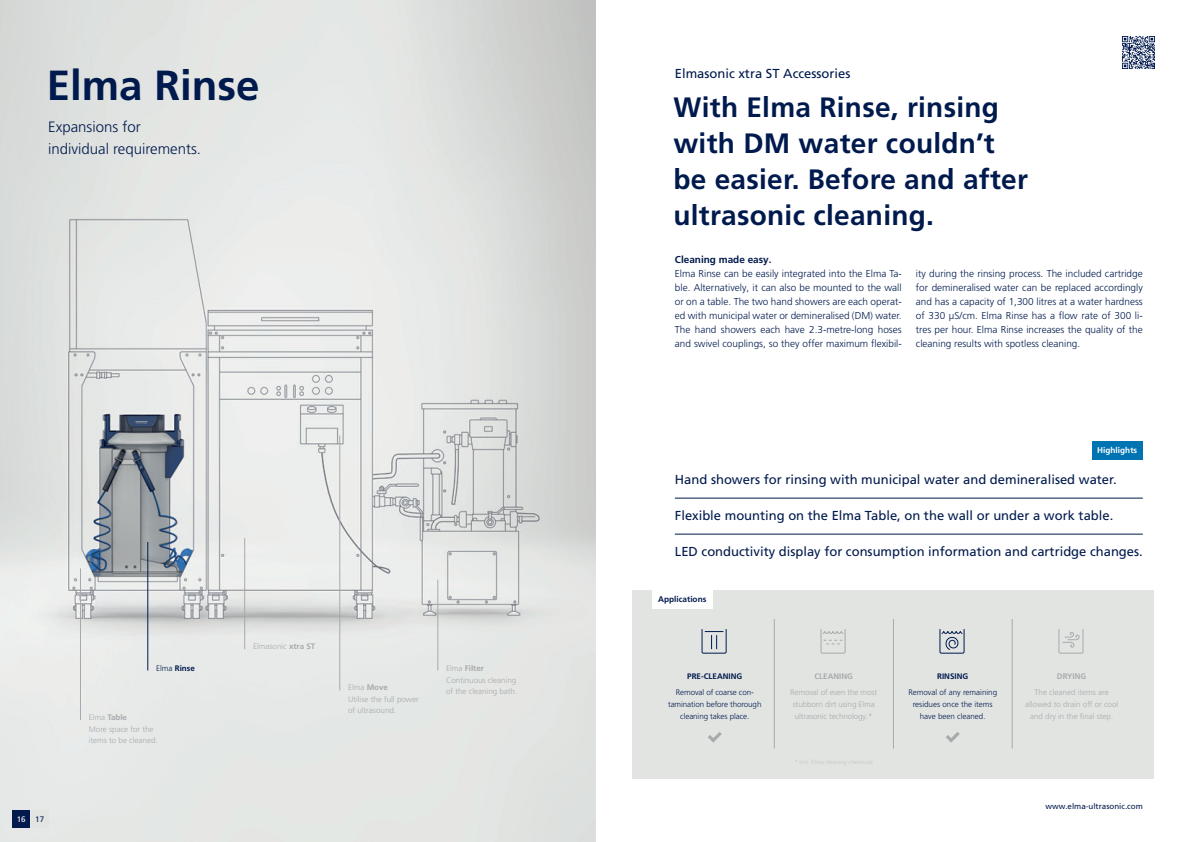
<style>
.page{position:relative;width:1191px;height:842px;background:#fff}
.page>*{position:absolute;margin:0;border:0;box-sizing:border-box;transform-origin:0 0}
.t1{font:700 42.1px "Frutiger LT Pro";color:#001a4d}
.t2{font:700 28px/36px "Frutiger LT Pro";letter-spacing:.01em;color:#001a4d}
.t3{font:300 15px/22px "Frutiger LT Pro";color:#001a4d}
.t4{font:13px "Frutiger LT Pro";color:#001a4d}
.t5{font:300 10px/14px "Frutiger LT Pro";color:#001a4d;text-align:justify}
.t6{font:700 10px "Frutiger LT Pro";color:#001a4d}
.t7{font:700 8.2px "Frutiger LT Pro";color:#001a4d}
.t8{font:700 8.2px "Frutiger LT Pro";color:#fff}
.t9{font:300 8px/12px "Frutiger LT Pro";letter-spacing:-.01em;color:#a8abac;text-align:center}
.t10{font:300 8px/11px "Frutiger LT Pro";color:#a8a9ad}
.t11{font:300 8px/12px "Frutiger LT Pro";letter-spacing:-.01em;color:#001a4d;text-align:center}
.t12{font:700 8px "Frutiger LT Pro";color:#001a4d}
.t13{font:8px "Frutiger LT Pro";color:#001a4d}
.t14{font:700 8px "Frutiger LT Pro";color:#a8a9ad}
.t15{font:700 8px "Frutiger LT Pro";color:#a8abac}
.t16{font:8px "Frutiger LT Pro";color:#fff}
.s1{color:#001a4d}
.s2{font-weight:300}
.s3{font-weight:700}
</style>
<div class="page">
<img style="left:0;top:0;width:595px;height:842px">
<hr style="left:148px;top:542px;width:1px;height:128px;background:#001a4d">
<hr style="left:80px;top:568px;width:1px;height:152px;background:#a8a9ad">
<hr style="left:244px;top:538px;width:1px;height:111px;background:#a8a9ad">
<hr style="left:339px;top:436px;width:1px;height:254px;background:#a8a9ad">
<div style="left:13px;top:811px;width:17px;height:17px;background:#001a4d"></div>
<div style="left:31px;top:811px;width:17px;height:17px;background:#e2e4e2"></div>
<hr style="left:675px;top:498px;width:467px;height:1px;background:#001a4d">
<hr style="left:675px;top:534px;width:467px;height:1px;background:#001a4d">
<div style="left:1092px;top:441px;width:50px;height:19px;background:#0073b3"></div>
<hr style="left:437px;top:580px;width:1px;height:90px;background:#a8a9ad">
<div style="left:632px;top:590px;width:522px;height:189px;background:#e2e4e2"></div>
<hr style="left:774px;top:619px;width:1px;height:129px;background:#a8a9ad">
<hr style="left:893px;top:619px;width:1px;height:129px;background:#a8a9ad">
<hr style="left:1012px;top:619px;width:1px;height:129px;background:#a8a9ad">
<svg style="left:708px;top:732px;width:14px;height:11px"></svg>
<svg style="left:946px;top:732px;width:13px;height:11px"></svg>
<svg style="left:820px;top:629px;width:26px;height:25px"></svg>
<svg style="left:939px;top:629px;width:25px;height:25px"></svg>
<svg style="left:701px;top:629px;width:26px;height:25px"></svg>
<svg style="left:1058px;top:629px;width:25px;height:25px"></svg>
<div style="left:652px;top:590px;width:60px;height:19px;background:#fff"></div>
<svg style="left:1122px;top:36px;width:33px;height:33px"></svg>
<h1 class="t1" style="left:47px;top:60px;width:214px">Elma Rinse</h1>
<h3 class="t3" style="left:48px;top:115px;width:154px">Expansions for individual requirements.</h3>
<p class="t16" style="left:17px;top:814px;width:29px">16 <span class="s1">17</span></p>
<p class="t14" style="left:89px;top:713px;width:40px"><span class="s2">Elma</span> Table</p>
<p class="t12" style="left:156px;top:663px;width:40px"><span class="s2">Elma</span> Rinse</p>
<p class="t10" style="left:89px;top:724px;width:70px">More space for the items to be cleaned.</p>
<p class="t10" style="left:253px;top:641px;width:64px">Elmasonic <span class="s3">xtra ST</span></p>
<p class="t10" style="left:348px;top:682px;width:41px">Elma <span class="s3">Move</span></p>
<p class="t10" style="left:348px;top:694px;width:72px">Utilise the full power of ultrasound.</p>
<p class="t14" style="left:446px;top:663px;width:39px"><span class="s2">Elma</span> Filter</p>
<p class="t10" style="left:446px;top:674px;width:73px">Continuous cleaning of the cleaning bath.</p>
<h3 class="t4" style="left:675px;top:66px;width:177px">Elmasonic xtra ST Accessories</h3>
<h2 class="t2" style="left:673px;top:90px;width:356px">With Elma Rinse, rinsing with DM water couldn’t be easier. Before and after ultrasonic cleaning.</h2>
<p class="t6" style="left:675px;top:253px;width:98px">Cleaning made easy.</p>
<p class="t5" style="left:675px;top:266px;width:228px">Elma Rinse can be easily integrated into the Elma Ta&shy;ble. Alternatively, it can also be mounted to the wall or on a table. The two hand showers are each operat&shy;ed with municipal water or demineralised (DM) water.<br>The hand showers each have 2.3-metre-long hoses and swivel couplings, so they offer maximum flexibil-</p>
<p class="t5" style="left:916px;top:266px;width:228px">ity during the rinsing process. The included cartridge for demineralised water can be replaced accordingly and has a capacity of 1,300 litres at a water hardness of 330 μS/cm. Elma Rinse has a flow rate of 300 li&shy;tres per hour. Elma Rinse increases the quality of the cleaning results with spotless cleaning.</p>
<p class="t8" style="left:1097px;top:445px;width:41px">Highlights</p>
<h3 class="t4" style="left:675px;top:472px;width:443px">Hand showers for rinsing with municipal water and demineralised water.</h3>
<h3 class="t4" style="left:675px;top:508px;width:440px">Flexible mounting on the Elma Table, on the wall or under a work table.</h3>
<h3 class="t4" style="left:675px;top:544px;width:469px">LED conductivity display for consumption information and cartridge changes.</h3>
<p class="t7" style="left:658px;top:594px;width:50px">Applications</p>
<p class="t12" style="left:687px;top:671px;width:57px">PRE-CLEANING</p>
<p class="t11" style="left:668px;top:686px;width:95px">Removal of coarse con&shy;tamination before thorough cleaning takes place.</p>
<p class="t15" style="left:814px;top:671px;width:40px">CLEANING</p>
<p class="t9" style="left:790px;top:686px;width:89px">Removal of even the most stubborn dirt using Elma ultrasonic technology.*</p>
<p class="t12" style="left:937px;top:671px;width:33px">RINSING</p>
<p class="t11" style="left:908px;top:686px;width:90px">Removal of any remaining residues once the items have been cleaned.</p>
<p class="t15" style="left:1057px;top:671px;width:31px">DRYING</p>
<p class="t9" style="left:1025px;top:686px;width:95px">The cleaned items are allowed to drain off or cool and dry in the final step.</p>
<p class="t13" style="left:1045px;top:802px;width:99px">www.elma-ultrasonic.com</p>
</div>
